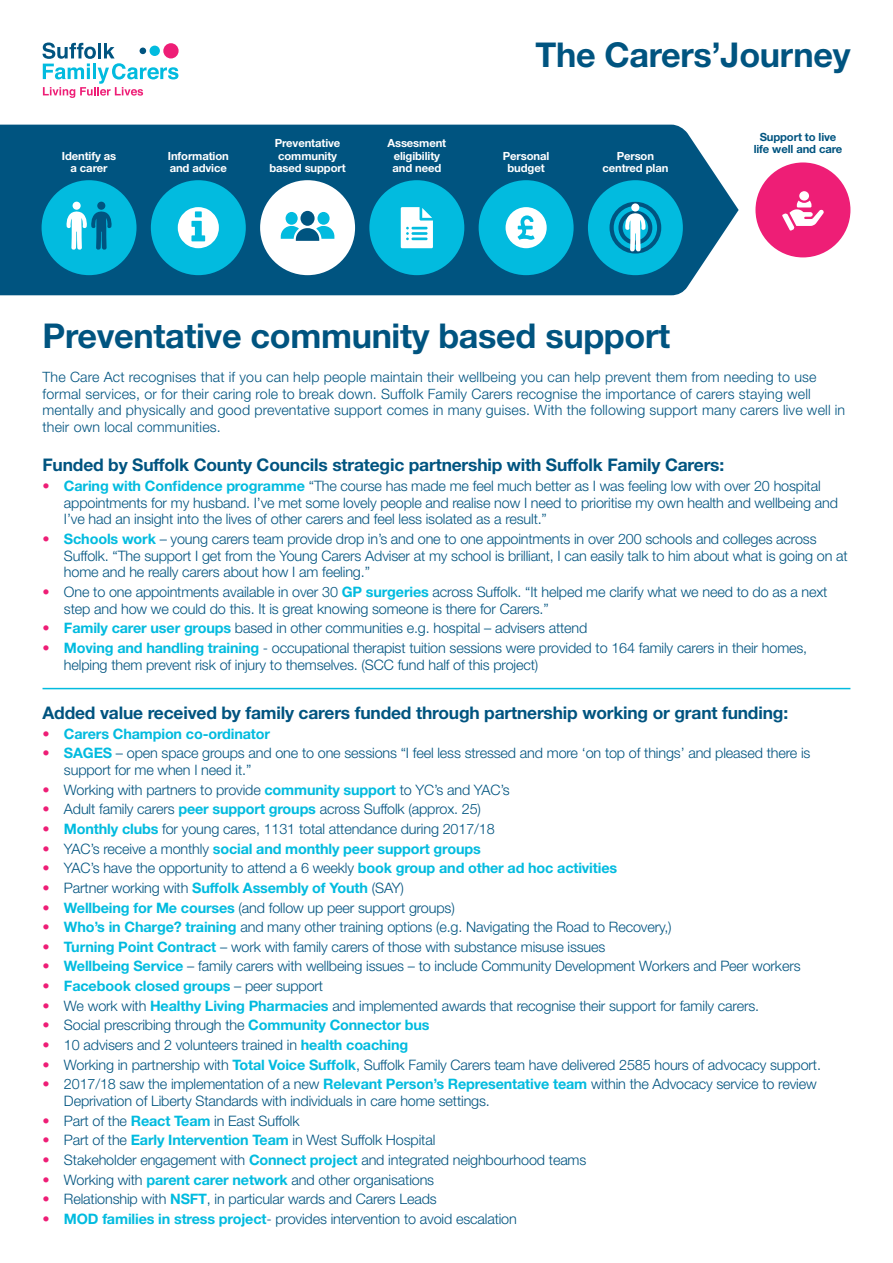
<style>
.page{position:relative;width:893px;height:1263px;background:#fff}
.page>*{position:absolute;margin:0;border:0;box-sizing:border-box;transform-origin:0 0}
.t1{font:700 34.2px "Helvetica Neue LT Std";letter-spacing:-.01em;color:#005480}
.t2{font:700 17.4px "Helvetica Neue LT Std";letter-spacing:-.01em;color:#005480}
.t3{font:300 14.4px/16.6px "Helvetica Neue LT Std";letter-spacing:-.01em;color:#005480}
.t4{font:700 14.4px "Helvetica Neue LT Std";letter-spacing:-.01em;color:#02bbdf}
.t5{font:300 14.25px/16.5px "Helvetica Neue LT Std";letter-spacing:.01em;color:#005480}
.t6{font:700 11.25px/12.8px "Helvetica Neue LT Std";letter-spacing:-.01em;color:#fff;text-align:center}
.t7{font:700 11.25px/12.8px "Helvetica Neue LT Std";letter-spacing:-.01em;color:#005480;text-align:center}
.s1{color:#ee1e76}
.s2{font-weight:700;color:#02bbdf}
.s3{font-weight:300;color:#ee1e76}
.s4{font-weight:300;color:#005480}
</style>
<div class="page">
<svg style="left:43px;top:43px;width:135px;height:55px"></svg>
<div style="left:755px;top:162px;width:95px;height:95px;background:#ee1e76;border-radius:50%"></div>
<svg style="left:0;top:125px;width:739px;height:170px;background:#0f5e88"></svg>
<div style="left:42px;top:180px;width:95px;height:95px;background:#02bbdf;border-radius:50%"></div>
<div style="left:151px;top:180px;width:95px;height:95px;background:#02bbdf;border-radius:50%"></div>
<div style="left:260px;top:180px;width:95px;height:95px;background:#fff;border-radius:50%"></div>
<div style="left:369px;top:180px;width:95px;height:95px;background:#02bbdf;border-radius:50%"></div>
<div style="left:479px;top:180px;width:95px;height:95px;background:#02bbdf;border-radius:50%"></div>
<div style="left:588px;top:180px;width:95px;height:95px;background:#02bbdf;border-radius:50%"></div>
<div style="left:73px;top:202px;width:8px;height:8px;background:#fff;border-radius:50%"></div>
<div style="left:97px;top:202px;width:8px;height:8px;background:#005480;border-radius:50%"></div>
<svg style="left:66px;top:211px;width:46px;height:39px"></svg>
<svg style="left:178px;top:207px;width:41px;height:41px"></svg>
<svg style="left:401px;top:207px;width:32px;height:41px"></svg>
<svg style="left:506px;top:207px;width:41px;height:41px"></svg>
<svg style="left:281px;top:212px;width:53px;height:29px"></svg>
<div style="left:609px;top:202px;width:52px;height:52px;border:4px solid #005480;border-radius:50%"></div>
<div style="left:618px;top:211px;width:34px;height:34px;border:4px solid #005480;border-radius:50%"></div>
<div style="left:631px;top:203px;width:8px;height:8px;background:#fff;border-radius:50%"></div>
<svg style="left:625px;top:213px;width:21px;height:39px"></svg>
<div style="left:799px;top:191px;width:10px;height:10px;background:#fff;border-radius:50%"></div>
<svg style="left:782px;top:201px;width:42px;height:30px"></svg>
<hr style="left:43px;top:688px;width:807px;height:1px;background:#02bbdf">
<p class="t6" style="left:62px;top:149px;width:56px">Identify as a carer</p>
<p class="t6" style="left:168px;top:149px;width:63px;text-align:left">Information and advice</p>
<p class="t6" style="left:269px;top:136px;width:78px">Preventative community based support</p>
<p class="t6" style="left:387px;top:136px;width:60px">Assesment eligibility and need</p>
<p class="t1" style="left:535px;top:34px;width:316px">The Carers’Journey</p>
<p class="t6" style="left:503px;top:149px;width:48px">Personal budget</p>
<p class="t6" style="left:602px;top:149px;width:67px">Person centred plan</p>
<p class="t7" style="left:754px;top:130px;width:90px">Support to live life well and care</p>
<p class="t1" style="left:43px;top:314px;width:629px">Preventative community based support</p>
<p class="t5" style="left:43px;top:368px;width:804px">The Care Act recognises that if you can help people maintain their wellbeing you can help prevent them from needing to use formal services, or for their caring role to break down. Suffolk Family Carers recognise the importance of carers staying well mentally and physically and good preventative support comes in many guises. With the following support many carers live well in their own local communities.</p>
<p class="t2" style="left:43px;top:454px;width:683px">Funded by Suffolk County Councils strategic partnership with Suffolk Family Carers:</p>
<p class="t3" style="left:64px;top:477px;width:775px;text-indent:-21px"><span class="s1">•</span> <span class="s2">Caring with Confidence programme</span> “The course has made me feel much better as I was feeling low with over 20 hospital appointments for my husband. I’ve met some lovely people and realise now I need to prioritise my own health and wellbeing and<br>I’ve had an insight into the lives of other carers and feel less isolated as a result.”</p>
<p class="t3" style="left:64px;top:530px;width:785px;text-indent:-21px"><span class="s1">•</span> <span class="s2">Schools work</span> – young carers team provide drop in’s and one to one appointments in over 200 schools and colleges across<br>Suffolk. “The support I get from the Young Carers Adviser at my school is brilliant, I can easily talk to him about what is going on at home and he really carers about how I am feeling.”</p>
<p class="t3" style="left:64px;top:583px;width:765px;text-indent:-21px"><span class="s1">•</span> One to one appointments available in over 30 <span class="s2">GP surgeries</span> across Suffolk. “It helped me clarify what we need to do as a next step and how we could do this. It is great knowing someone is there for Carers.”</p>
<p class="t3" style="left:43px;top:619px;width:546px"><span class="s1">•</span> <span class="s2">Family carer user groups</span> based in other communities e.g. hospital – advisers attend</p>
<p class="t3" style="left:64px;top:639px;width:745px;text-indent:-21px"><span class="s1">•</span> <span class="s2">Moving and handling training</span> - occupational therapist tuition sessions were provided to 164 family carers in their homes, helping them prevent risk of injury to themselves. (SCC fund half of this project)</p>
<p class="t2" style="left:43px;top:702px;width:747px">Added value received by family carers funded through partnership working or grant funding:</p>
<p class="t4" style="left:43px;top:725px;width:229px"><span class="s3">•</span> Carers Champion co-ordinator</p>
<p class="t3" style="left:64px;top:744px;width:748px;text-indent:-21px"><span class="s1">•</span> <span class="s2">SAGES</span> – open space groups and one to one sessions “I feel less stressed and more ‘on top of things’ and pleased there is support for me when I need it.”</p>
<p class="t3" style="left:43px;top:781px;width:469px"><span class="s1">•</span> Working with partners to provide <span class="s2">community support</span> to YC’s and YAC’s</p>
<p class="t3" style="left:43px;top:800px;width:440px"><span class="s1">•</span> Adult family carers <span class="s2">peer support groups</span> across Suffolk (approx. 25)</p>
<p class="t3" style="left:43px;top:820px;width:454px"><span class="s1">•</span> <span class="s2">Monthly clubs</span> for young cares, 1131 total attendance during 2017/18</p>
<p class="t4" style="left:43px;top:839px;width:440px"><span class="s3">•</span> <span class="s4">YAC’s receive a monthly</span> social and monthly peer support groups</p>
<p class="t3" style="left:43px;top:859px;width:576px"><span class="s1">•</span> YAC’s have the opportunity to attend a 6 weekly <span class="s2">book group and other ad hoc activities</span></p>
<p class="t3" style="left:43px;top:879px;width:363px"><span class="s1">•</span> Partner working with <span class="s2">Suffolk Assembly of Youth</span> (SAY)</p>
<p class="t3" style="left:43px;top:899px;width:414px"><span class="s1">•</span> <span class="s2">Wellbeing for Me courses</span> (and follow up peer support groups)</p>
<p class="t3" style="left:43px;top:918px;width:631px"><span class="s1">•</span> <span class="s2">Who’s in Charge? training</span> and many other training options (e.g. Navigating the Road to Recovery,)</p>
<p class="t3" style="left:43px;top:938px;width:564px"><span class="s1">•</span> <span class="s2">Turning Point Contract</span> – work with family carers of those with substance misuse issues</p>
<p class="t3" style="left:43px;top:958px;width:760px"><span class="s1">•</span> <span class="s2">Wellbeing Service</span> – family carers with wellbeing issues – to include Community Development Workers and Peer workers</p>
<p class="t4" style="left:43px;top:977px;width:282px"><span class="s3">•</span> Facebook closed groups <span class="s4">– peer support</span></p>
<p class="t3" style="left:43px;top:997px;width:718px"><span class="s1">•</span> We work with <span class="s2">Healthy Living Pharmacies</span> and implemented awards that recognise their support for family carers.</p>
<p class="t3" style="left:43px;top:1016px;width:389px"><span class="s1">•</span> Social prescribing through the <span class="s2">Community Connector bus</span></p>
<p class="t3" style="left:43px;top:1036px;width:367px"><span class="s1">•</span> 10 advisers and 2 volunteers trained in <span class="s2">health coaching</span></p>
<p class="t3" style="left:43px;top:1056px;width:780px"><span class="s1">•</span> Working in partnership with <span class="s2">Total Voice Suffolk</span>, Suffolk Family Carers team have delivered 2585 hours of advocacy support.</p>
<p class="t3" style="left:64px;top:1075px;width:754px;text-indent:-21px"><span class="s1">•</span> 2017/18 saw the implementation of a new <span class="s2">Relevant Person’s Representative team</span> within the Advocacy service to review<br>Deprivation of Liberty Standards with individuals in care home settings.</p>
<p class="t3" style="left:43px;top:1112px;width:259px"><span class="s1">•</span> Part of the <span class="s2">React Team</span> in East Suffolk</p>
<p class="t3" style="left:43px;top:1131px;width:394px"><span class="s1">•</span> Part of the <span class="s2">Early Intervention Team</span> in West Suffolk Hospital</p>
<p class="t3" style="left:43px;top:1151px;width:545px"><span class="s1">•</span> Stakeholder engagement with <span class="s2">Connect project</span> and integrated neighbourhood teams</p>
<p class="t3" style="left:43px;top:1171px;width:393px"><span class="s1">•</span> Working with <span class="s2">parent carer network</span> and other organisations</p>
<p class="t3" style="left:43px;top:1190px;width:396px"><span class="s1">•</span> Relationship with <span class="s2">NSFT</span>, in particular wards and Carers Leads</p>
<p class="t3" style="left:43px;top:1210px;width:476px"><span class="s1">•</span> <span class="s2">MOD families in stress project</span>- provides intervention to avoid escalation</p>
</div>
